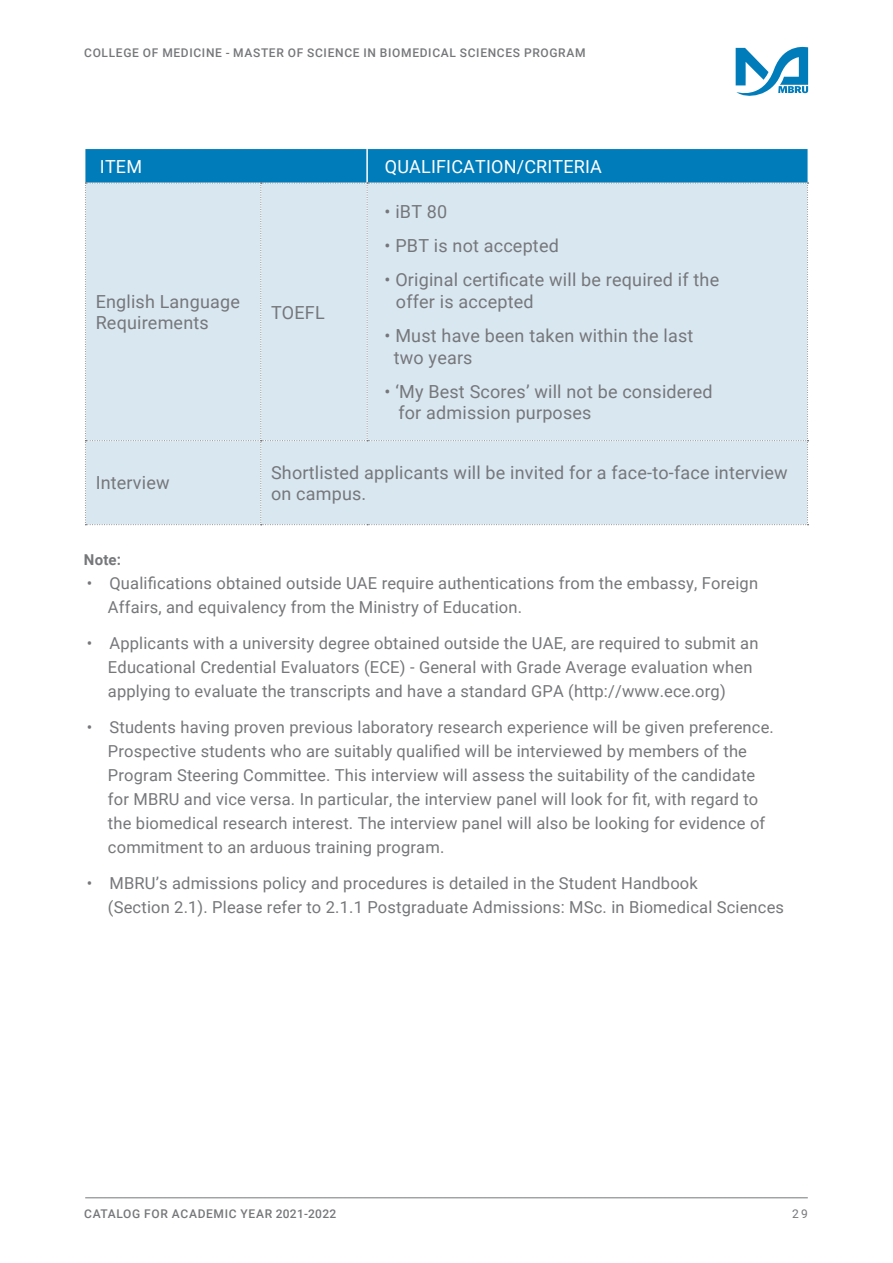
<style>
.page{position:relative;width:893px;height:1263px;background:#fff}
.page>*{position:absolute;margin:0;border:0;box-sizing:border-box;transform-origin:0 0}
.t1{font:18px/21.6px "Roboto";letter-spacing:.01em;color:#76777a}
.t2{font:18px "Roboto";letter-spacing:.01em;color:#fff}
.t3{font:16.5px/24px "Roboto";letter-spacing:.01em;color:#76777a}
.t4{font:700 15px "Roboto";color:#76777a}
.t5{font:500 12px "Roboto";letter-spacing:.055em;color:#76777a}
.t6{font:12px "Roboto";color:#76777a}
</style>
<div class="page">
<svg style="left:736px;top:46px;width:72px;height:50px"></svg>
<svg style="left:85px;top:149px;width:723px;height:376px;background:#c5ddeb"></svg>
<hr style="left:85px;top:1197px;width:723px;height:1px;background:#76777a">
<p class="t5" style="left:84px;top:44px;width:503px">COLLEGE OF MEDICINE - MASTER OF SCIENCE IN BIOMEDICAL SCIENCES PROGRAM</p>
<p class="t2" style="left:100px;top:154px;width:44px">ITEM</p>
<p class="t2" style="left:385px;top:154px;width:219px">QUALIFICATION/CRITERIA</p>
<p class="t1" style="left:96px;top:290px;width:146px">English Language<br>Requirements</p>
<p class="t1" style="left:271px;top:301px;width:55px">TOEFL</p>
<p class="t1" style="left:384px;top:200px;width:64px">• iBT 80</p>
<p class="t1" style="left:384px;top:234px;width:176px">• PBT is not accepted</p>
<p class="t1" style="left:396px;top:268px;width:325px;text-indent:-11px">• Original certificate will be required if the offer is accepted</p>
<p class="t1" style="left:394px;top:324px;width:301px;text-indent:-9px">• Must have been taken within the last two years</p>
<p class="t1" style="left:398px;top:380px;width:316px;text-indent:-14px">• ‘My Best Scores’ will not be considered for admission purposes</p>
<p class="t1" style="left:96px;top:472px;width:75px">Interview</p>
<p class="t1" style="left:271px;top:461px;width:518px">Shortlisted applicants will be invited for a face-to-face interview on campus.</p>
<p class="t4" style="left:84px;top:549px;width:39px">Note:</p>
<p class="t3" style="left:108px;top:571px;width:652px;text-indent:-21px">• Qualifications obtained outside UAE require authentications from the embassy, Foreign<br>Affairs, and equivalency from the Ministry of Education.</p>
<p class="t3" style="left:108px;top:631px;width:652px;text-indent:-21px">• Applicants with a university degree obtained outside the UAE, are required to submit an<br>Educational Credential Evaluators (ECE) - General with Grade Average evaluation when applying to evaluate the transcripts and have a standard GPA (http://www.ece.org)</p>
<p class="t3" style="left:108px;top:715px;width:667px;text-indent:-21px">• Students having proven previous laboratory research experience will be given preference.<br>Prospective students who are suitably qualified will be interviewed by members of the Program Steering Committee. This interview will assess the suitability of the candidate for MBRU and vice versa. In particular, the interview panel will look for fit, with regard to the biomedical research interest. The interview panel will also be looking for evidence of commitment to an arduous training program.</p>
<p class="t3" style="left:108px;top:871px;width:678px;text-indent:-21px">• MBRU’s admissions policy and procedures is detailed in the Student Handbook<br>(Section 2.1). Please refer to 2.1.1 Postgraduate Admissions: MSc. in Biomedical Sciences</p>
<p class="t5" style="left:84px;top:1205px;width:254px">CATALOG FOR ACADEMIC YEAR 2021-2022</p>
<p class="t6" style="left:792px;top:1205px;width:17px">29</p>
</div>
